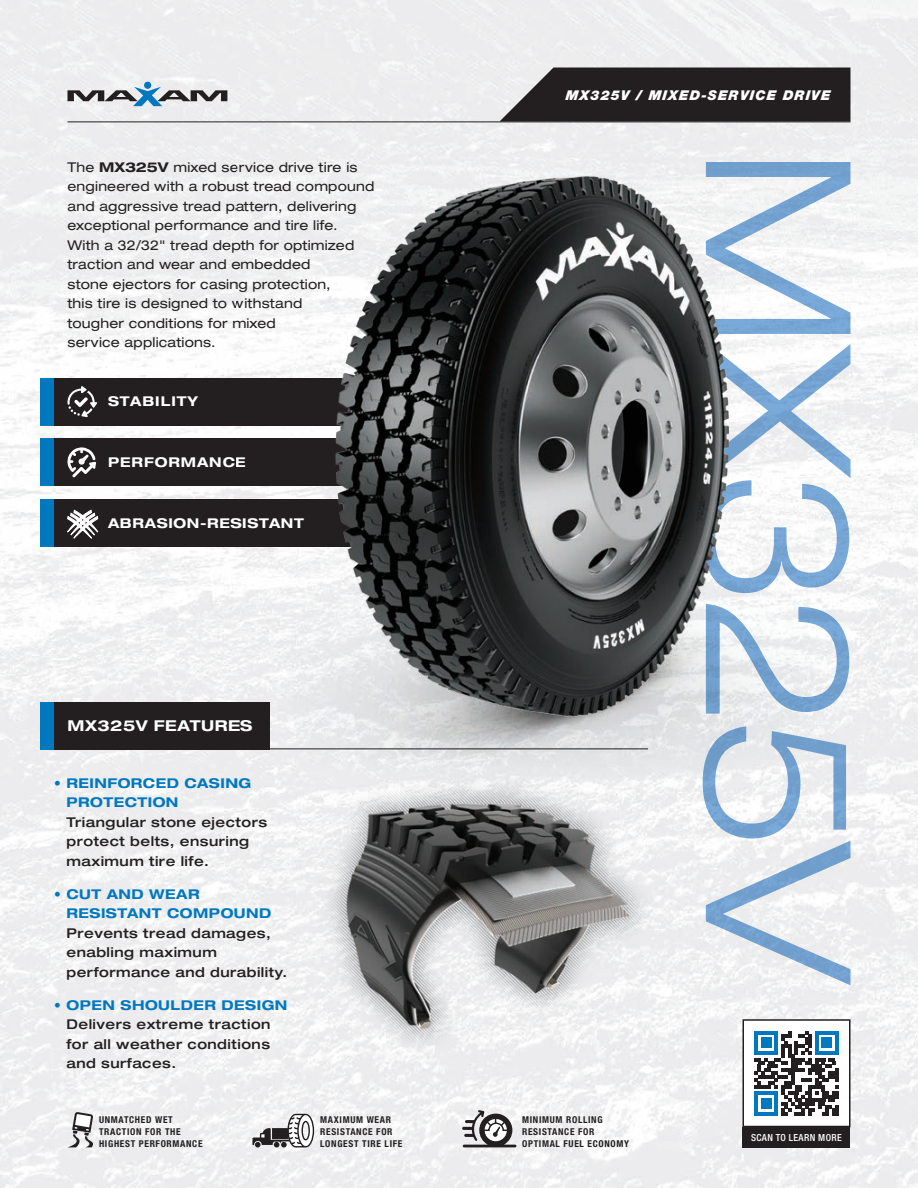
<style>
.page{position:relative;width:918px;height:1188px;background:#fff}
.page>*{position:absolute;margin:0;border:0;box-sizing:border-box;transform-origin:0 0}
.t1{font:700 expanded 15px "Helvetica Neue LT Std";letter-spacing:.035em;color:#fff}
.t2{font:expanded 13.5px/19.5px "Helvetica Neue LT Std";letter-spacing:.015em;color:#231f20}
.t3{font:500 expanded 13.5px/19.5px "Helvetica Neue LT Std";letter-spacing:.035em;color:#231f20}
.t4{font:700 expanded 13.5px/19.5px "Helvetica Neue LT Std";letter-spacing:.035em;color:#0078c0}
.t5{font:italic 900 13.5px "Helvetica Neue LT Std";letter-spacing:.08em;color:#fff}
.t6{font:700 expanded 13.5px "Helvetica Neue LT Std";letter-spacing:.07em;color:#fff}
.t7{font:700 expanded 13.5px "Helvetica Neue LT Std";letter-spacing:.05em;color:#fff}
.t8{font:500 condensed 9.75px "Helvetica Neue LT Std";letter-spacing:.045em;color:#fff}
.t9{font:700 condensed 9.45px/12px "Helvetica Neue LT Std";letter-spacing:.07em;color:#231f20}
.s1{font-weight:700}
</style>
<div class="page">
<img style="left:0;top:0;width:918px;height:1188px">
<svg style="left:252px;top:1114px;width:62px;height:33px"></svg>
<svg style="left:462px;top:1118px;width:54px;height:29px"></svg>
<svg style="left:68px;top:1112px;width:25px;height:35px"></svg>
<div style="left:54px;top:378px;width:364px;height:47px;background:#231f20"></div>
<div style="left:54px;top:439px;width:364px;height:47px;background:#231f20"></div>
<div style="left:54px;top:500px;width:364px;height:47px;background:#231f20"></div>
<svg style="left:67px;top:447px;width:29px;height:30px"></svg>
<div style="left:40px;top:439px;width:14px;height:47px;background:#0078c0"></div>
<div style="left:40px;top:378px;width:14px;height:47px;background:#0078c0"></div>
<div style="left:40px;top:500px;width:14px;height:47px;background:#0078c0"></div>
<svg style="left:703px;top:820px;width:147px;height:165px;fill:#ecedee"></svg>
<img style="left:291px;top:820px;width:405px;height:298px">
<svg style="left:67px;top:386px;width:30px;height:31px"></svg>
<svg style="left:67px;top:510px;width:32px;height:29px"></svg>
<div style="left:743px;top:1020px;width:107px;height:106px;background:#fff"></div>
<svg style="left:754px;top:1031px;width:85px;height:84px"></svg>
<hr style="left:754px;top:1112px;width:24px;height:3px;background:#0078c0">
<div style="left:761px;top:1099px;width:10px;height:10px;background:#0078c0"></div>
<div style="left:742px;top:1019px;width:108px;height:108px;border:2px solid #231f20"></div>
<div style="left:742px;top:1127px;width:108px;height:21px;background:#231f20"></div>
<div style="left:54px;top:702px;width:216px;height:47px;background:#231f20"></div>
<div style="left:40px;top:702px;width:14px;height:47px;background:#0078c0"></div>
<hr style="left:68px;top:122px;width:782px;height:1px;background:#231f20">
<div style="left:144px;top:82px;width:7px;height:7px;background:#0078c0;border-radius:50%"></div>
<svg style="left:68px;top:87px;width:159px;height:19px"></svg>
<svg style="left:500px;top:68px;width:404px;height:54px;background:#4c494a"></svg>
<img style="left:238px;top:118px;width:654px;height:702px">
<p class="t2" style="left:68px;top:157px;width:308px">The <span class="s1">MX325V</span> mixed service drive tire is engineered with a robust tread compound and aggressive tread pattern, delivering exceptional performance and tire life.<br>With a 32/32" tread depth for optimized traction and wear and embedded<br>stone ejectors for casing protection,<br>this tire is designed to withstand<br>tougher conditions for mixed<br>service applications.</p>
<p class="t6" style="left:108px;top:393px;width:91px">STABILITY</p>
<p class="t6" style="left:108px;top:454px;width:140px">PERFORMANCE</p>
<p class="t7" style="left:108px;top:515px;width:197px">ABRASION-RESISTANT</p>
<p class="t1" style="left:68px;top:716px;width:187px">MX325V FEATURES</p>
<p class="t4" style="left:67px;top:773px;width:186px;text-indent:-12px">• REINFORCED CASING<br>PROTECTION</p>
<p class="t3" style="left:67px;top:812px;width:202px">Triangular stone ejectors protect belts, ensuring maximum tire life.</p>
<p class="t4" style="left:67px;top:884px;width:206px;text-indent:-12px">• CUT AND WEAR<br>RESISTANT COMPOUND</p>
<p class="t3" style="left:67px;top:923px;width:222px">Prevents tread damages, enabling maximum performance and durability.</p>
<p class="t4" style="left:54px;top:995px;width:235px">• OPEN SHOULDER DESIGN</p>
<p class="t3" style="left:67px;top:1014px;width:206px;text-align:justify">Delivers extreme traction for all weather conditions and surfaces.</p>
<p class="t5" style="left:565px;top:87px;width:266px">MX325V / MIXED-SERVICE DRIVE</p>
<p class="t9" style="left:99px;top:1114px;width:105px">UNMATCHED WET<br>TRACTION FOR THE<br>HIGHEST PERFORMANCE</p>
<p class="t9" style="left:320px;top:1114px;width:84px">MAXIMUM WEAR<br>RESISTANCE FOR<br>LONGEST TIRE LIFE</p>
<p class="t9" style="left:522px;top:1114px;width:108px">MINIMUM ROLLING<br>RESISTANCE FOR<br>OPTIMAL FUEL ECONOMY</p>
<p class="t8" style="left:751px;top:1132px;width:92px">SCAN TO LEARN MORE</p>
</div>
